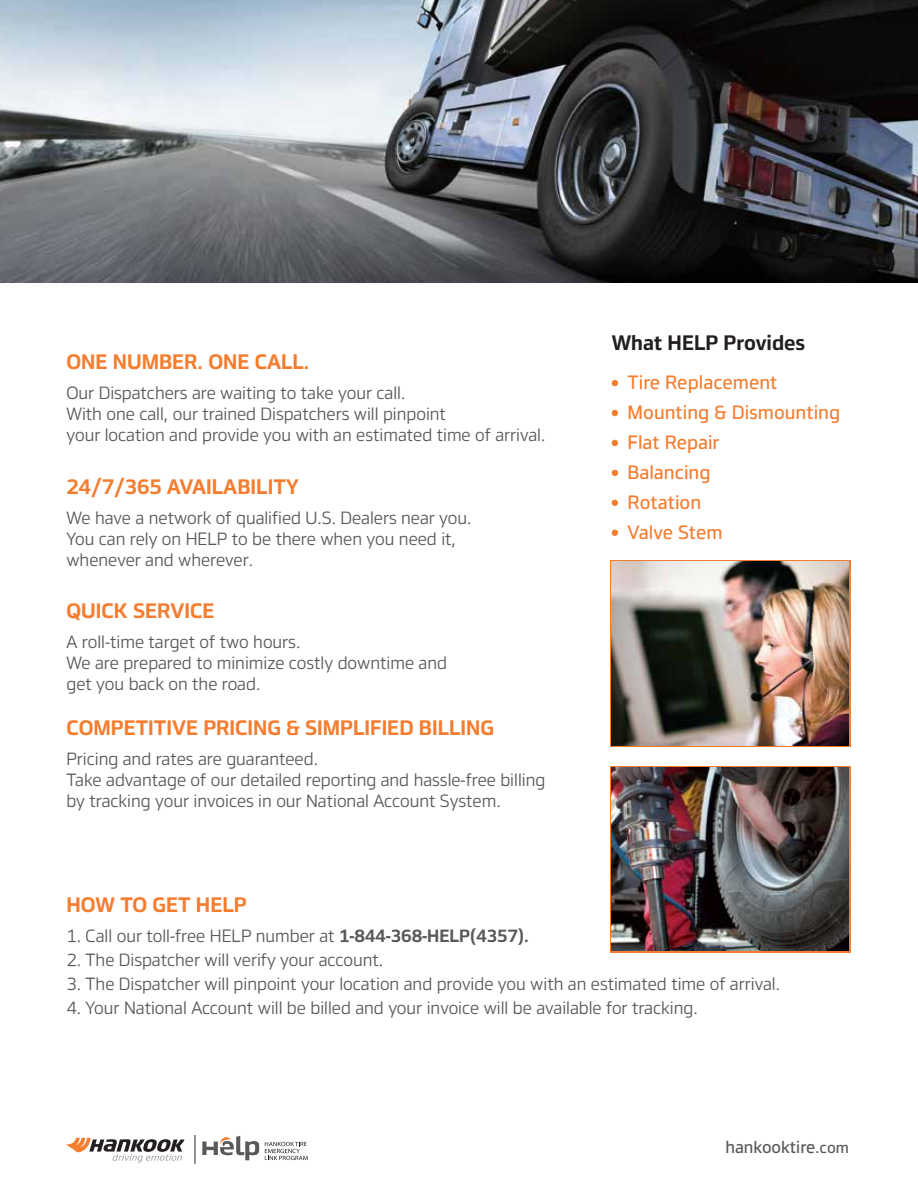
<style>
.page{position:relative;width:918px;height:1188px;background:#fff}
.page>*{position:absolute;margin:0;border:0;box-sizing:border-box;transform-origin:0 0}
.t1{font:19.5px "Hankook TTF Semibold";color:#f47d30}
.t2{font:19.5px "Hankook TTF Semibold";color:#231f20}
.t3{font:18px/30px "Hankook TTF Medium";color:#f47d30}
.t4{font:16.5px/21px "Hankook TTF Regular";color:#58595b}
.t5{font:16.05px "Hankook TTF Medium";color:#58595b}
.s1{font-family:"Hankook TTF Semibold"}
.s2{font-size:14.7px}
</style>
<div class="page">
<img style="left:0;top:0;width:918px;height:283px">
<svg style="left:265px;top:1142px;width:43px;height:18px"></svg>
<svg style="left:202px;top:1136px;width:57px;height:24px"></svg>
<hr style="left:194px;top:1135px;width:2px;height:29px;background:#8f9496">
<svg style="left:610px;top:560px;width:241px;height:187px;background:#da8550"></svg>
<img style="left:611px;top:562px;width:238px;height:183px">
<div style="left:610px;top:766px;width:241px;height:187px;background:#f47d30"></div>
<img style="left:611px;top:767px;width:238px;height:184px">
<svg style="left:612px;top:380px;width:6px;height:6px"></svg>
<svg style="left:612px;top:410px;width:6px;height:6px"></svg>
<svg style="left:612px;top:440px;width:6px;height:6px"></svg>
<svg style="left:612px;top:470px;width:6px;height:6px"></svg>
<svg style="left:612px;top:500px;width:6px;height:6px"></svg>
<svg style="left:612px;top:530px;width:6px;height:6px"></svg>
<svg style="left:66px;top:1138px;width:119px;height:25px"></svg>
<p class="t1" style="left:66px;top:347px;width:245px">ONE NUMBER. ONE CALL.</p>
<p class="t4" style="left:66px;top:381px;width:480px">Our Dispatchers are waiting to take your call.<br>With one call, our trained Dispatchers will pinpoint<br>your location and provide you with an estimated time of arrival.</p>
<p class="t1" style="left:66px;top:471px;width:234px">24/7/365 AVAILABILITY</p>
<p class="t4" style="left:66px;top:506px;width:407px">We have a network of qualified U.S. Dealers near you.<br>You can rely on HELP to be there when you need it, whenever and wherever.</p>
<p class="t1" style="left:66px;top:596px;width:150px">QUICK SERVICE</p>
<p class="t4" style="left:66px;top:630px;width:382px">A roll-time target of two hours.<br>We are prepared to minimize costly downtime and get you back on the road.</p>
<p class="t1" style="left:66px;top:713px;width:429px">COMPETITIVE PRICING &amp; SIMPLIFIED BILLING</p>
<p class="t4" style="left:66px;top:747px;width:480px">Pricing and rates are guaranteed.<br>Take advantage of our detailed reporting and hassle-free billing by tracking your invoices in our National Account System.</p>
<p class="t2" style="left:612px;top:328px;width:195px">What HELP Provides</p>
<p class="t3" style="left:628px;top:366px;width:214px">Tire Replacement<br>Mounting &amp; Dismounting<br>Flat Repair<br>Balancing<br>Rotation<br>Valve Stem</p>
<p class="t1" style="left:66px;top:890px;width:182px">HOW TO GET HELP</p>
<p class="t4" style="left:66px;top:924px;width:464px">1. Call our toll-free HELP number at <span class="s1">1-844-368-HELP(4357).</span></p>
<p class="t4" style="left:66px;top:948px;width:318px">2. The Dispatcher will verify your account.</p>
<p class="t4" style="left:66px;top:972px;width:715px">3. The Dispatcher will pinpoint your location and provide you with an estimated time of arrival.</p>
<p class="t4" style="left:66px;top:997px;width:633px">4. Your National Account will be billed and your invoice will be available for tracking.</p>
<p class="t5" style="left:725px;top:1135px;width:125px">hankooktire<span class="s2">.com</span></p>
</div>
